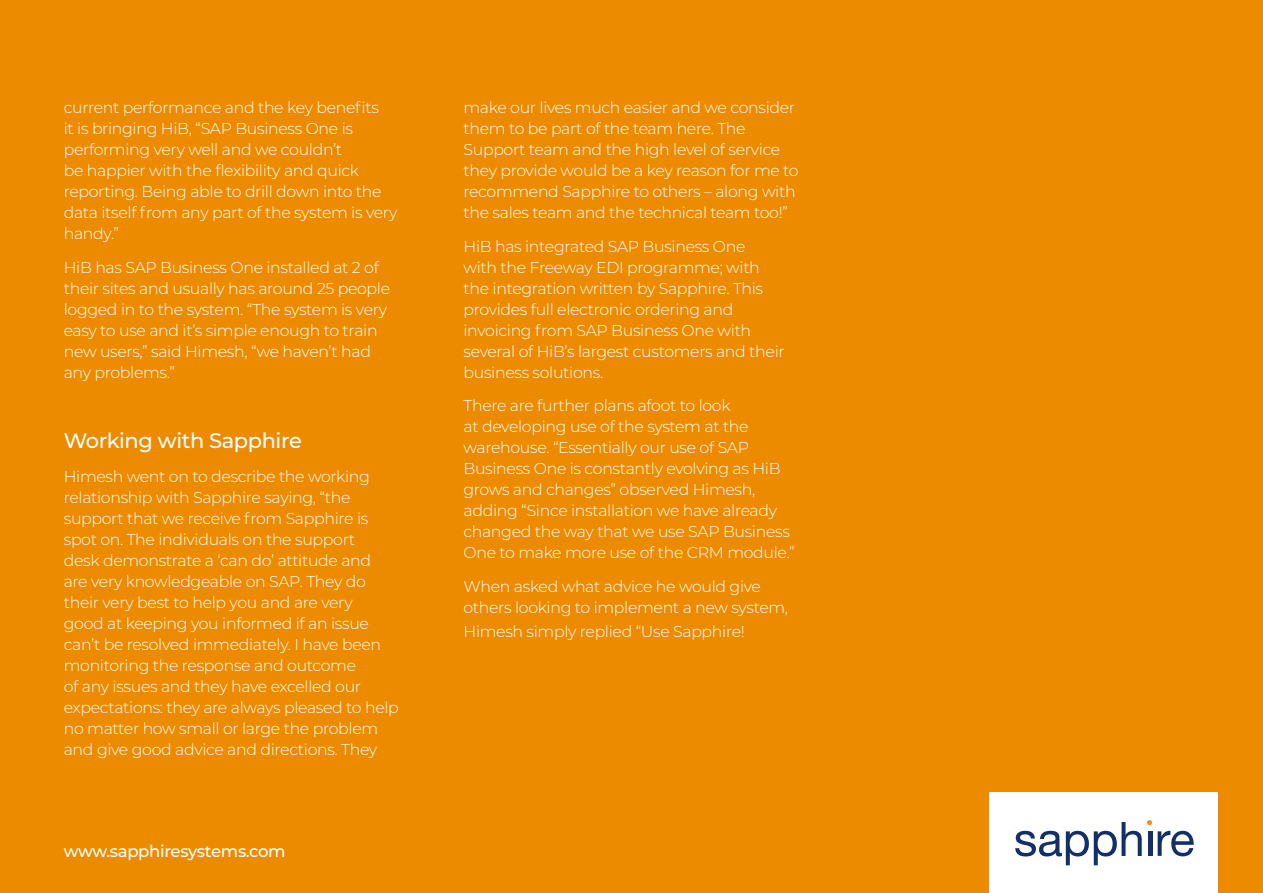
<style>
.page{position:relative;width:1263px;height:893px;background:#ed8b00}
.page>*{position:absolute;margin:0;border:0;box-sizing:border-box;transform-origin:0 0}
.t1{font:500 21px "Montserrat";letter-spacing:-.02em;color:#fff}
.t2{font:500 16.5px "Montserrat";letter-spacing:-.02em;color:#fff}
.t3{font:300 15.75px/21px "Montserrat";letter-spacing:-.02em;color:#fff}
</style>
<div class="page">
<div style="left:989px;top:792px;width:229px;height:101px;background:#fff"></div>
<svg style="left:1158px;top:831px;width:36px;height:25px"></svg>
<svg style="left:1015px;top:820px;width:137px;height:45px"></svg>
<p class="t3" style="left:64px;top:96px;width:335px">current performance and the key benefits<br>it is bringing HiB, “SAP Business One is performing very well and we couldn’t<br>be happier with the flexibility and quick reporting. Being able to drill down into the data itself from any part of the system is very handy.”</p>
<p class="t3" style="left:64px;top:256px;width:328px">HiB has SAP Business One installed at 2 of their sites and usually has around 25 people logged in to the system. “The system is very easy to use and it’s simple enough to train new users,” said Himesh, “we haven’t had any problems.”</p>
<h1 class="t1" style="left:64px;top:426px;width:240px">Working with Sapphire</h1>
<p class="t3" style="left:64px;top:466px;width:337px">Himesh went on to describe the working relationship with Sapphire saying, “the support that we receive from Sapphire is spot on. The individuals on the support<br>desk demonstrate a ‘can do’ attitude and are very knowledgeable on SAP. They do their very best to help you and are very<br>good at keeping you informed if an issue can’t be resolved immediately. I have been monitoring the response and outcome<br>of any issues and they have excelled our expectations: they are always pleased to help no matter how small or large the problem and give good advice and directions. They</p>
<p class="t2" style="left:64px;top:839px;width:223px">www.sapphiresystems.com</p>
<p class="t3" style="left:463px;top:96px;width:337px">make our lives much easier and we consider them to be part of the team here. The Support team and the high level of service they provide would be a key reason for me to recommend Sapphire to others – along with the sales team and the technical team too!”</p>
<p class="t3" style="left:463px;top:235px;width:323px">HiB has integrated SAP Business One<br>with the Freeway EDI programme; with the integration written by Sapphire. This provides full electronic ordering and invoicing from SAP Business One with several of HiB’s largest customers and their business solutions.</p>
<p class="t3" style="left:463px;top:395px;width:333px">There are further plans afoot to look<br>at developing use of the system at the warehouse. “Essentially our use of SAP Business One is constantly evolving as HiB grows and changes” observed Himesh, adding “Since installation we have already changed the way that we use SAP Business One to make more use of the CRM module.”</p>
<p class="t3" style="left:463px;top:576px;width:326px">When asked what advice he would give others looking to implement a new system,</p>
<p class="t3" style="left:463px;top:621px;width:283px">Himesh simply replied “Use Sapphire!</p>
</div>
